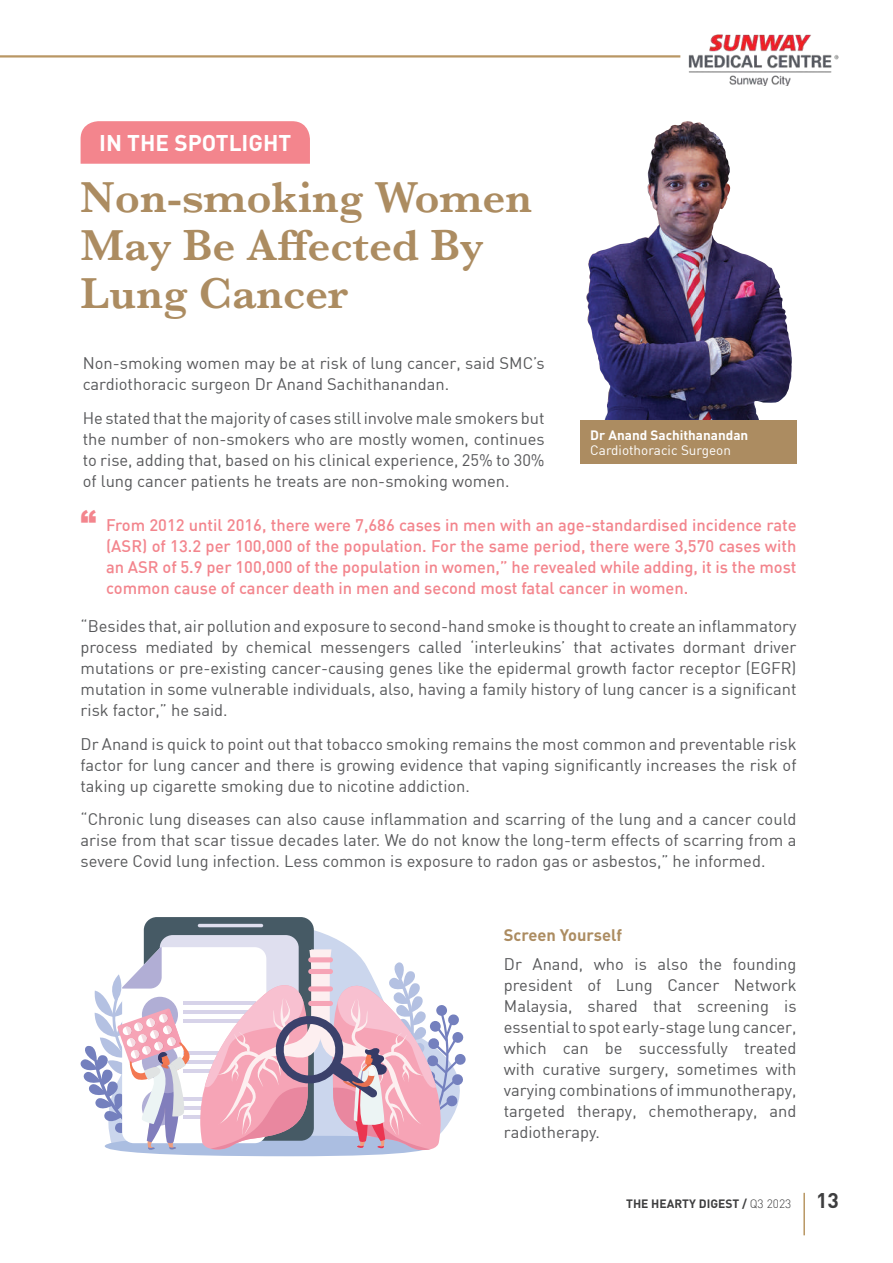
<style>
.page{position:relative;width:893px;height:1263px;background:#fff}
.page>*{position:absolute;margin:0;border:0;box-sizing:border-box;transform-origin:0 0}
.t1{font:600 45px/48px "Baskerville";color:#ac8c61}
.t2{font:900 31.5px "Arial";color:#f3858d}
.t3{font:700 22.5px "DIN";color:#fff}
.t4{font:16.5px/21px "DIN";color:#57585a;text-align:justify}
.t5{font:500 16.5px/21px "DIN";color:#f3858d;text-align:justify}
.t6{font:700 16.5px "DIN Pro";color:#ac8c61}
.t7{font:700 13.5px "DIN";color:#fff}
.t8{font:13.5px "DIN";color:#fff}
.t9{font:700 12px "DIN";color:#3e3e3f}
.s1{font-weight:300}
.s2{font-size:21px}
</style>
<div class="page">
<hr style="left:803px;top:1193px;width:2px;height:42px;background:#b99764">
<hr style="left:0;top:55px;width:680px;height:3px;background:#b99764">
<img style="left:688px;top:34px;width:151px;height:52px">
<img style="left:586px;top:121px;width:175px;height:299px">
<div style="left:81px;top:121px;width:229px;height:43px;background:#f3858d"></div>
<div style="left:580px;top:420px;width:216px;height:44px;background:#ac8c61"></div>
<svg style="left:143px;top:917px;width:206px;height:30px"></svg>
<svg style="left:454px;top:1053px;width:12px;height:12px"></svg>
<div style="left:144px;top:917px;width:170px;height:224px;background:#465a65;border-radius:13px"></div>
<div style="left:160px;top:935px;width:139px;height:175px;background:#dfdfef;border-radius:13px"></div>
<hr style="left:198px;top:924px;width:65px;height:3px;background:#dfdfef;border-radius:2px">
<svg style="left:81px;top:947px;width:382px;height:209px"></svg>
<h3 class="t3" style="left:99px;top:128px;width:194px">IN THE SPOTLIGHT</h3>
<h1 class="t1" style="left:81px;top:173px;width:453px">Non-smoking Women<br>May Be Affected By<br>Lung Cancer</h1>
<p class="t4" style="left:83px;top:352px;width:463px">Non-smoking women may be at risk of lung cancer, said SMC’s cardiothoracic surgeon Dr Anand Sachithanandan.</p>
<p class="t4" style="left:83px;top:407px;width:463px">He stated that the majority of cases still involve male smokers but the number of non-smokers who are mostly women, continues to rise, adding that, based on his clinical experience, 25% to 30% of lung cancer patients he treats are non-smoking women.</p>
<p class="t7" style="left:590px;top:426px;width:160px">Dr Anand Sachithanandan</p>
<p class="t8" style="left:590px;top:442px;width:142px">Cardiothoracic Surgeon</p>
<h2 class="t2" style="left:81px;top:499px;width:17px">“</h2>
<p class="t5" style="left:106px;top:514px;width:692px">From 2012 until 2016, there were 7,686 cases in men with an age-standardised incidence rate (ASR) of 13.2 per 100,000 of the population. For the same period, there were 3,570 cases with an ASR of 5.9 per 100,000 of the population in women,” he revealed while adding, it is the most common cause of cancer death in men and second most fatal cancer in women.</p>
<p class="t4" style="left:81px;top:615px;width:717px">“Besides that, air pollution and exposure to second-hand smoke is thought to create an inflammatory process mediated by chemical messengers called ‘interleukins’ that activates dormant driver mutations or pre-existing cancer-causing genes like the epidermal growth factor receptor (EGFR) mutation in some vulnerable individuals, also, having a family history of lung cancer is a significant risk factor,” he said.</p>
<p class="t4" style="left:81px;top:733px;width:717px">Dr Anand is quick to point out that tobacco smoking remains the most common and preventable risk factor for lung cancer and there is growing evidence that vaping significantly increases the risk of taking up cigarette smoking due to nicotine addiction.</p>
<p class="t4" style="left:81px;top:808px;width:717px">“Chronic lung diseases can also cause inflammation and scarring of the lung and a cancer could arise from that scar tissue decades later. We do not know the long-term effects of scarring from a severe Covid lung infection. Less common is exposure to radon gas or asbestos,” he informed.</p>
<p class="t6" style="left:504px;top:923px;width:120px">Screen Yourself</p>
<p class="t4" style="left:504px;top:953px;width:294px">Dr Anand, who is also the founding president of Lung Cancer Network Malaysia, shared that screening is essential to spot early-stage lung cancer, which can be successfully treated with curative surgery, sometimes with varying combinations of immunotherapy, targeted therapy, chemotherapy, and radiotherapy.</p>
<p class="t9" style="left:626px;top:1195px;width:214px">THE HEARTY DIGEST / <span class="s1">Q3 2023</span> <span class="s2">13</span></p>
</div>
